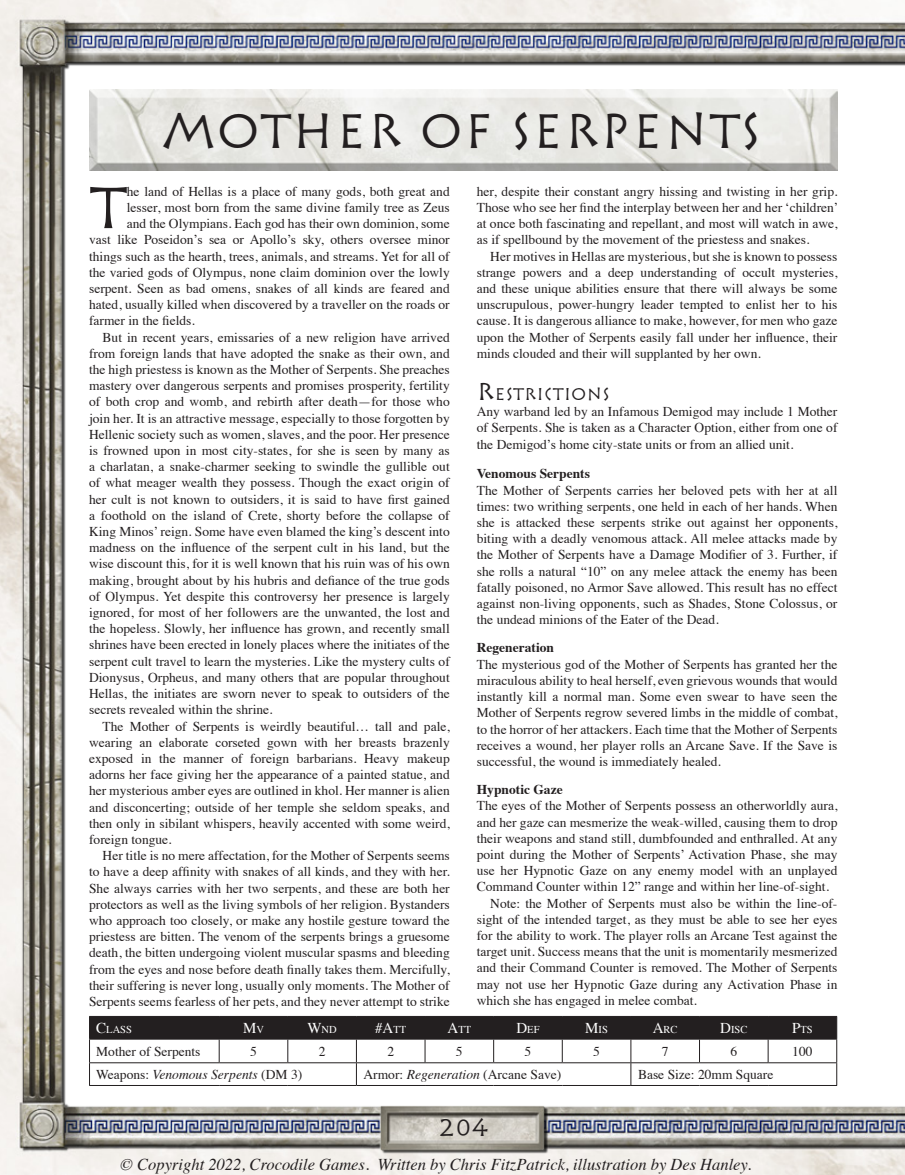
<style>
.page{position:relative;width:905px;height:1175px;background:#fff}
.page>*{position:absolute;margin:0;border:0;box-sizing:border-box;transform-origin:0 0}
.t1{font:58.2px "Rusticana";color:#231f20}
.t2{font:48px "Rusticana";color:#231f20}
.t3{font:24px "Rusticana";color:#231f20}
.t4{font:16.8px "Rusticana";color:#231f20}
.t5{font:italic 16.5px "Times";color:#231f20}
.t6{font:15px "Times";color:#fff}
.t7{font:13.5px/16.2px "Times";color:#231f20;text-align:justify}
.t8{font:700 13.5px "Times";color:#231f20}
.t9{font:italic 13.5px "Times";color:#231f20}
.t10{font:13.5px "Times";color:#231f20}
.t11{font:10.5px "Times";color:#fff}
.s1{font-size:24px}
.s2{font-size:15px}
.s3{font-size:10.5px}
.s4{font-style:normal}
.s5{font-style:italic}
</style>
<div class="page">
<img style="left:0;top:0;width:904px;height:1174px">
<img style="left:89px;top:89px;width:748px;height:81px">
<svg style="left:89px;top:1016px;width:748px;height:69px"></svg>
<hr style="left:89px;top:1085px;width:130px;height:1px;background:#231f20">
<hr style="left:219px;top:1085px;width:69px;height:1px;background:#231f20">
<hr style="left:288px;top:1085px;width:68px;height:1px;background:#231f20">
<hr style="left:356px;top:1085px;width:69px;height:1px;background:#231f20">
<hr style="left:425px;top:1085px;width:68px;height:1px;background:#231f20">
<hr style="left:493px;top:1085px;width:69px;height:1px;background:#231f20">
<hr style="left:562px;top:1085px;width:69px;height:1px;background:#231f20">
<hr style="left:631px;top:1085px;width:68px;height:1px;background:#231f20">
<hr style="left:699px;top:1085px;width:69px;height:1px;background:#231f20">
<hr style="left:768px;top:1085px;width:69px;height:1px;background:#231f20">
<img style="left:375px;top:1099px;width:178px;height:57px">
<p class="t2" style="left:162px;top:102px;width:600px">MOTHER OF SERPENTS</p>
<p class="t1" style="left:89px;top:172px;width:39px">T</p>
<p class="t7" style="left:127px;top:182px;width:324px">he land of Hellas is a place of many gods, both great and</p>
<p class="t7" style="left:127px;top:198px;width:324px">lesser, most born from the same divine family tree as Zeus</p>
<p class="t7" style="left:127px;top:214px;width:324px">and the Olympians. Each god has their own dominion, some</p>
<p class="t7" style="left:89px;top:230px;width:362px">vast like Poseidon’s sea or Apollo’s sky, others oversee minor</p>
<p class="t7" style="left:89px;top:247px;width:362px">things such as the hearth, trees, animals, and streams. Yet for all of</p>
<p class="t7" style="left:89px;top:263px;width:362px">the varied gods of Olympus, none claim dominion over the lowly</p>
<p class="t7" style="left:89px;top:279px;width:362px">serpent. Seen as bad omens, snakes of all kinds are feared and</p>
<p class="t7" style="left:89px;top:295px;width:362px">hated, usually killed when discovered by a traveller on the roads or</p>
<p class="t7" style="left:89px;top:311px;width:107px">farmer in the fields.</p>
<p class="t7" style="left:89px;top:328px;width:362px;text-indent:14px">But in recent years, emissaries of a new religion have arrived from foreign lands that have adopted the snake as their own, and the high priestess is known as the Mother of Serpents. She preaches mastery over dangerous serpents and promises prosperity, fertility of both crop and womb, and rebirth after death—for those who join her. It is an attractive message, especially to those forgotten by Hellenic society such as women, slaves, and the poor. Her presence is frowned upon in most city-states, for she is seen by many as a charlatan, a snake-charmer seeking to swindle the gullible out of what meager wealth they possess. Though the exact origin of her cult is not known to outsiders, it is said to have first gained a foothold on the island of Crete, shorty before the collapse of King Minos’ reign. Some have even blamed the king’s descent into madness on the influence of the serpent cult in his land, but the wise discount this, for it is well known that his ruin was of his own making, brought about by his hubris and defiance of the true gods of Olympus. Yet despite this controversy her presence is largely ignored, for most of her followers are the unwanted, the lost and the hopeless. Slowly, her influence has grown, and recently small shrines have been erected in lonely places where the initiates of the serpent cult travel to learn the mysteries. Like the mystery cults of Dionysus, Orpheus, and many others that are popular throughout Hellas, the initiates are sworn never to speak to outsiders of the secrets revealed within the shrine.</p>
<p class="t7" style="left:89px;top:716px;width:362px;text-indent:14px">The Mother of Serpents is weirdly beautiful… tall and pale, wearing an elaborate corseted gown with her breasts brazenly exposed in the manner of foreign barbarians. Heavy makeup adorns her face giving her the appearance of a painted statue, and her mysterious amber eyes are outlined in khol. Her manner is alien and disconcerting; outside of her temple she seldom speaks, and then only in sibilant whispers, heavily accented with some weird, foreign tongue.</p>
<p class="t7" style="left:89px;top:846px;width:362px;text-indent:14px">Her title is no mere affectation, for the Mother of Serpents seems to have a deep affinity with snakes of all kinds, and they with her.<br>She always carries with her two serpents, and these are both her protectors as well as the living symbols of her religion. Bystanders who approach too closely, or make any hostile gesture toward the priestess are bitten. The venom of the serpents brings a gruesome death, the bitten undergoing violent muscular spasms and bleeding from the eyes and nose before death finally takes them. Mercifully, their suffering is never long, usually only moments. The Mother of Serpents seems fearless of her pets, and they never attempt to strike</p>
<p class="t7" style="left:477px;top:182px;width:363px">her, despite their constant angry hissing and twisting in her grip.<br>Those who see her find the interplay between her and her ‘children’ at once both fascinating and repellant, and most will watch in awe, as if spellbound by the movement of the priestess and snakes.</p>
<p class="t7" style="left:477px;top:247px;width:362px;text-indent:14px">Her motives in Hellas are mysterious, but she is known to possess strange powers and a deep understanding of occult mysteries, and these unique abilities ensure that there will always be some unscrupulous, power-hungry leader tempted to enlist her to his cause. It is dangerous alliance to make, however, for men who gaze upon the Mother of Serpents easily fall under her influence, their minds clouded and their will supplanted by her own.</p>
<p class="t4" style="left:477px;top:384px;width:134px"><span class="s1">R</span>ESTRICTIONS</p>
<p class="t7" style="left:477px;top:402px;width:362px">Any warband led by an Infamous Demigod may include 1 Mother of Serpents. She is taken as a Character Option, either from one of the Demigod’s home city-state units or from an allied unit.</p>
<p class="t8" style="left:477px;top:461px;width:115px">Venomous Serpents</p>
<p class="t7" style="left:477px;top:481px;width:362px">The Mother of Serpents carries her beloved pets with her at all times: two writhing serpents, one held in each of her hands. When she is attacked these serpents strike out against her opponents, biting with a deadly venomous attack. All melee attacks made by the Mother of Serpents have a Damage Modifier of 3. Further, if she rolls a natural “10” on any melee attack the enemy has been fatally poisoned, no Armor Save allowed. This result has no effect against non-living opponents, such as Shades, Stone Colossus, or the undead minions of the Eater of the Dead.</p>
<p class="t8" style="left:477px;top:635px;width:79px">Regeneration</p>
<p class="t7" style="left:477px;top:655px;width:362px">The mysterious god of the Mother of Serpents has granted her the miraculous ability to heal herself, even grievous wounds that would instantly kill a normal man. Some even swear to have seen the Mother of Serpents regrow severed limbs in the middle of combat, to the horror of her attackers. Each time that the Mother of Serpents receives a wound, her player rolls an Arcane Save. If the Save is successful, the wound is immediately healed.</p>
<p class="t8" style="left:477px;top:776px;width:87px">Hypnotic Gaze</p>
<p class="t7" style="left:477px;top:796px;width:362px">The eyes of the Mother of Serpents possess an otherworldly aura, and her gaze can mesmerize the weak-willed, causing them to drop their weapons and stand still, dumbfounded and enthralled. At any point during the Mother of Serpents’ Activation Phase, she may use her Hypnotic Gaze on any enemy model with an unplayed Command Counter within 12” range and within her line-of-sight.</p>
<p class="t7" style="left:477px;top:893px;width:362px;text-indent:14px">Note: the Mother of Serpents must also be within the line-of&shy;sight of the intended target, as they must be able to see her eyes for the ability to work. The player rolls an Arcane Test against the target unit. Success means that the unit is momentarily mesmerized and their Command Counter is removed. The Mother of Serpents may not use her Hypnotic Gaze during any Activation Phase in which she has engaged in melee combat.</p>
<p class="t11" style="left:96px;top:1020px;width:37px"><span class="s2">C</span>LASS</p>
<p class="t6" style="left:243px;top:1014px;width:22px">M<span class="s3">V</span></p>
<p class="t11" style="left:307px;top:1020px;width:31px"><span class="s2">W</span>ND</p>
<p class="t6" style="left:375px;top:1014px;width:33px">#A<span class="s3">TT</span></p>
<p class="t11" style="left:447px;top:1020px;width:25px"><span class="s2">A</span>TT</p>
<p class="t11" style="left:516px;top:1020px;width:25px"><span class="s2">D</span>EF</p>
<p class="t11" style="left:585px;top:1020px;width:24px"><span class="s2">M</span>IS</p>
<p class="t11" style="left:652px;top:1020px;width:26px"><span class="s2">A</span>RC</p>
<p class="t11" style="left:720px;top:1020px;width:28px"><span class="s2">D</span>ISC</p>
<p class="t11" style="left:792px;top:1020px;width:22px"><span class="s2">P</span>TS</p>
<p class="t7" style="left:96px;top:1042px;width:106px">Mother of Serpents</p>
<p class="t10" style="left:250px;top:1038px;width:8px">5</p>
<p class="t10" style="left:319px;top:1038px;width:8px">2</p>
<p class="t10" style="left:387px;top:1038px;width:8px">2</p>
<p class="t10" style="left:456px;top:1038px;width:8px">5</p>
<p class="t10" style="left:524px;top:1038px;width:8px">5</p>
<p class="t10" style="left:593px;top:1038px;width:8px">5</p>
<p class="t10" style="left:661px;top:1038px;width:8px">7</p>
<p class="t10" style="left:730px;top:1038px;width:8px">6</p>
<p class="t10" style="left:792px;top:1038px;width:22px">100</p>
<p class="t9" style="left:96px;top:1062px;width:208px"><span class="s4">Weapons:</span> Venomous Serpents <span class="s4">(DM 3)</span></p>
<p class="t7" style="left:363px;top:1065px;width:199px">Armor: <span class="s5">Regeneration</span> (Arcane Save)</p>
<p class="t7" style="left:638px;top:1065px;width:137px">Base Size: 20mm Square</p>
<p class="t3" style="left:438px;top:1113px;width:52px">204</p>
<p class="t5" style="left:121px;top:1149px;width:632px">© Copyright 2022, Crocodile Games. Written by Chris FitzPatrick, illustration by Des Hanley.</p>
</div>
